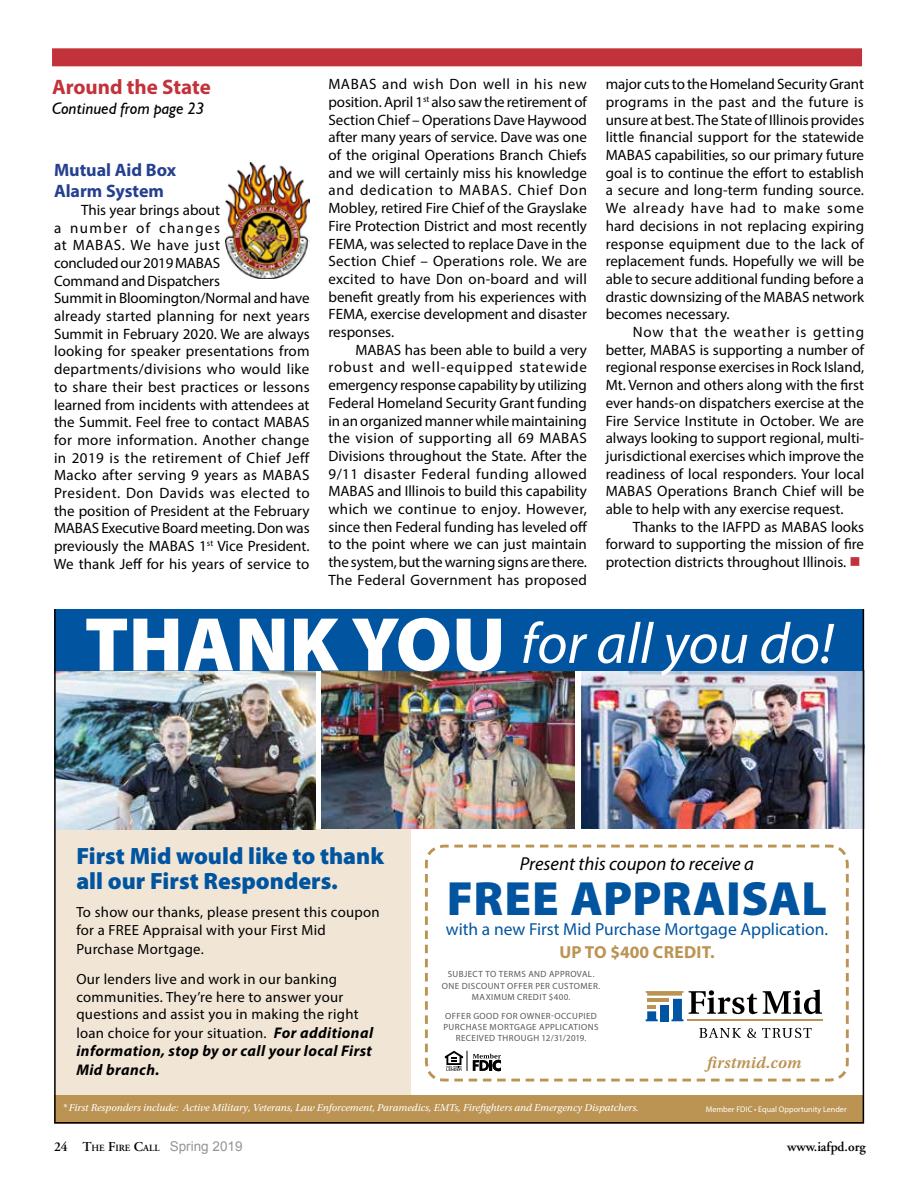
<style>
.page{position:relative;width:918px;height:1188px;background:#fff}
.page>*{position:absolute;margin:0;border:0;box-sizing:border-box;transform-origin:0 0}
.t1{font:italic 57.75px "Myriad Pro";color:#fff}
.t2{font:900 48.3px "Myriad Pro";letter-spacing:.005em;color:#0054a0}
.t3{font:900 23.7px/25px "Myriad Pro";color:#0054a0}
.t4{font:700 21px "Myriad Pro";color:#c2323a}
.t5{font:italic 18.75px "Myriad Pro";color:#000}
.t6{font:700 18px/21.6px "Myriad Pro";color:#25408f}
.t7{font:17.4px "Myriad Pro";color:#0054a0}
.t8{font:700 17.4px "Myriad Pro";letter-spacing:.02em;color:#bb9353}
.t9{font:italic 600 16.65px "Utopia Std";letter-spacing:.01em;color:#bb9353}
.t10{font:italic 16.5px "Humanist 521 BT";color:#000}
.t11{font:italic 700 15.45px/18.6px "Myriad Pro";letter-spacing:.025em;color:#000}
.t12{font:15px/17.7px "Myriad Pro";color:#000;text-align:justify}
.t13{font:14.7px/18px "Myriad Pro";letter-spacing:.02em;color:#000}
.t14{font:13.5px "Arial";color:#939598}
.t15{font:600 13.5px "Adobe Garamond";color:#000}
.t16{font:italic 10.5px "Utopia Std";color:#fff}
.t17{font:9px/11.2px "Myriad Pro";letter-spacing:.045em;color:#58595b;text-align:center}
.t18{font:8.1px "Myriad Pro";color:#fff}
.s1{color:#c2323a}
.s2{font-weight:900;font-style:normal;font-size:76.95px}
.s3{font-weight:700;font-style:italic;font-size:15.45px}
.s4{font-family:"Adobe Garamond";font-weight:600;color:#000}
.s5{font-family:"Adobe Garamond";font-weight:600;font-size:9.45px;color:#000}
</style>
<div class="page">
<div style="left:52px;top:48px;width:810px;height:18px;background:#c2323a"></div>
<img style="left:226px;top:162px;width:84px;height:116px">
<img style="left:54px;top:609px;width:810px;height:515px">
<svg style="left:425px;top:874px;width:397px;height:209px"></svg>
<h3 class="t4" style="left:52px;top:73px;width:160px">Around the State</h3>
<p class="t10" style="left:52px;top:98px;width:154px">Continued from page 23</p>
<p class="t6" style="left:54px;top:158px;width:124px">Mutual Aid Box<br>Alarm System</p>
<p class="t12" style="left:54px;top:201px;width:257px;text-align:left;text-indent:27px">This year brings about<br>a number of changes<br>at MABAS. We have just<br>concluded our 2019 MABAS<br>Command and Dispatchers<br>Summit in Bloomington/Normal and have already started planning for next years Summit in February 2020. We are always looking for speaker presentations from departments/divisions who would like to share their best practices or lessons learned from incidents with attendees at the Summit. Feel free to contact MABAS for more information. Another change in 2019 is the retirement of Chief Jeff Macko after serving 9 years as MABAS President. Don Davids was elected to the position of President at the February MABAS Executive Board meeting. Don was previously the MABAS 1<sup>st</sup> Vice President.<br>We thank Jeff for his years of service to</p>
<p class="t12" style="left:328px;top:75px;width:260px">MABAS and wish Don well in his new position. April 1<sup>st</sup> also saw the retirement of Section Chief – Operations Dave Haywood after many years of service. Dave was one of the original Operations Branch Chiefs and we will certainly miss his knowledge and dedication to MABAS. Chief Don Mobley, retired Fire Chief of the Grayslake Fire Protection District and most recently FEMA, was selected to replace Dave in the Section Chief – Operations role. We are excited to have Don on-board and will benefit greatly from his experiences with FEMA, exercise development and disaster responses.</p>
<p class="t12" style="left:328px;top:341px;width:261px;text-indent:27px">MABAS has been able to build a very robust and well-equipped statewide emergency response capability by utilizing Federal Homeland Security Grant funding in an organized manner while maintaining the vision of supporting all 69 MABAS Divisions throughout the State. After the 9/11 disaster Federal funding allowed MABAS and Illinois to build this capability which we continue to enjoy. However, since then Federal funding has leveled off to the point where we can just maintain the system, but the warning signs are there.<br>The Federal Government has proposed</p>
<p class="t12" style="left:606px;top:75px;width:260px">major cuts to the Homeland Security Grant programs in the past and the future is unsure at best. The State of Illinois provides little financial support for the statewide MABAS capabilities, so our primary future goal is to continue the effort to establish a secure and long-term funding source.<br>We already have had to make some hard decisions in not replacing expiring response equipment due to the lack of replacement funds. Hopefully we will be able to secure additional funding before a drastic downsizing of the MABAS network becomes necessary.</p>
<p class="t12" style="left:606px;top:323px;width:260px;text-indent:27px">Now that the weather is getting better, MABAS is supporting a number of regional response exercises in Rock Island, Mt. Vernon and others along with the first ever hands-on dispatchers exercise at the Fire Service Institute in October. We are always looking to support regional, multi&shy;jurisdictional exercises which improve the readiness of local responders. Your local MABAS Operations Branch Chief will be able to help with any exercise request.</p>
<p class="t12" style="left:606px;top:518px;width:260px;text-indent:27px">Thanks to the IAFPD as MABAS looks forward to supporting the mission of fire protection districts throughout Illinois. <span class="s1">■</span></p>
<h1 class="t1" style="left:85px;top:608px;width:750px"><span class="s2">THANK YOU</span> for all you do!</h1>
<h3 class="t3" style="left:76px;top:843px;width:309px">First Mid would like to thank all our First Responders.</h3>
<p class="t13" style="left:76px;top:903px;width:305px">To show our thanks, please present this coupon for a FREE Appraisal with your First Mid<br>Purchase Mortgage.</p>
<p class="t13" style="left:76px;top:970px;width:298px">Our lenders live and work in our banking communities. They’re here to answer your questions and assist you in making the right loan choice for your situation. <span class="s3">For additional</span></p>
<p class="t11" style="left:76px;top:1041px;width:297px">information, stop by or call your local First<br>Mid branch.</p>
<p class="t5" style="left:520px;top:853px;width:236px">Present this coupon to receive a</p>
<h2 class="t2" style="left:447px;top:871px;width:382px">FREE APPRAISAL</h2>
<p class="t7" style="left:446px;top:918px;width:384px">with a new First Mid Purchase Mortgage Application.</p>
<p class="t8" style="left:559px;top:941px;width:157px">UP TO $400 CREDIT.</p>
<p class="t17" style="left:442px;top:969px;width:160px">SUBJECT TO TERMS AND APPROVAL.<br>ONE DISCOUNT OFFER PER CUSTOMER.<br>MAXIMUM CREDIT $400.</p>
<p class="t17" style="left:444px;top:1010px;width:157px">OFFER GOOD FOR OWNER-OCCUPIED<br>PURCHASE MORTGAGE APPLICATIONS<br>RECEIVED THROUGH 12/31/2019.</p>
<p class="t9" style="left:707px;top:1053px;width:96px">firstmid.com</p>
<p class="t16" style="left:63px;top:1102px;width:578px">* First Responders include: Active Military, Veterans, Law Enforcement, Paramedics, EMTs, Firefighters and Emergency Dispatchers.</p>
<p class="t18" style="left:706px;top:1104px;width:142px">Member FDIC • Equal Opportunity Lender</p>
<p class="t14" style="left:54px;top:1138px;width:190px"><span class="s4">24</span> <span class="s4">T</span><span class="s5">HE</span> <span class="s4">F</span><span class="s5">IRE</span> <span class="s4">C</span><span class="s5">ALL</span> Spring 2019</p>
<p class="t15" style="left:787px;top:1140px;width:80px">www.iafpd.org</p>
</div>
